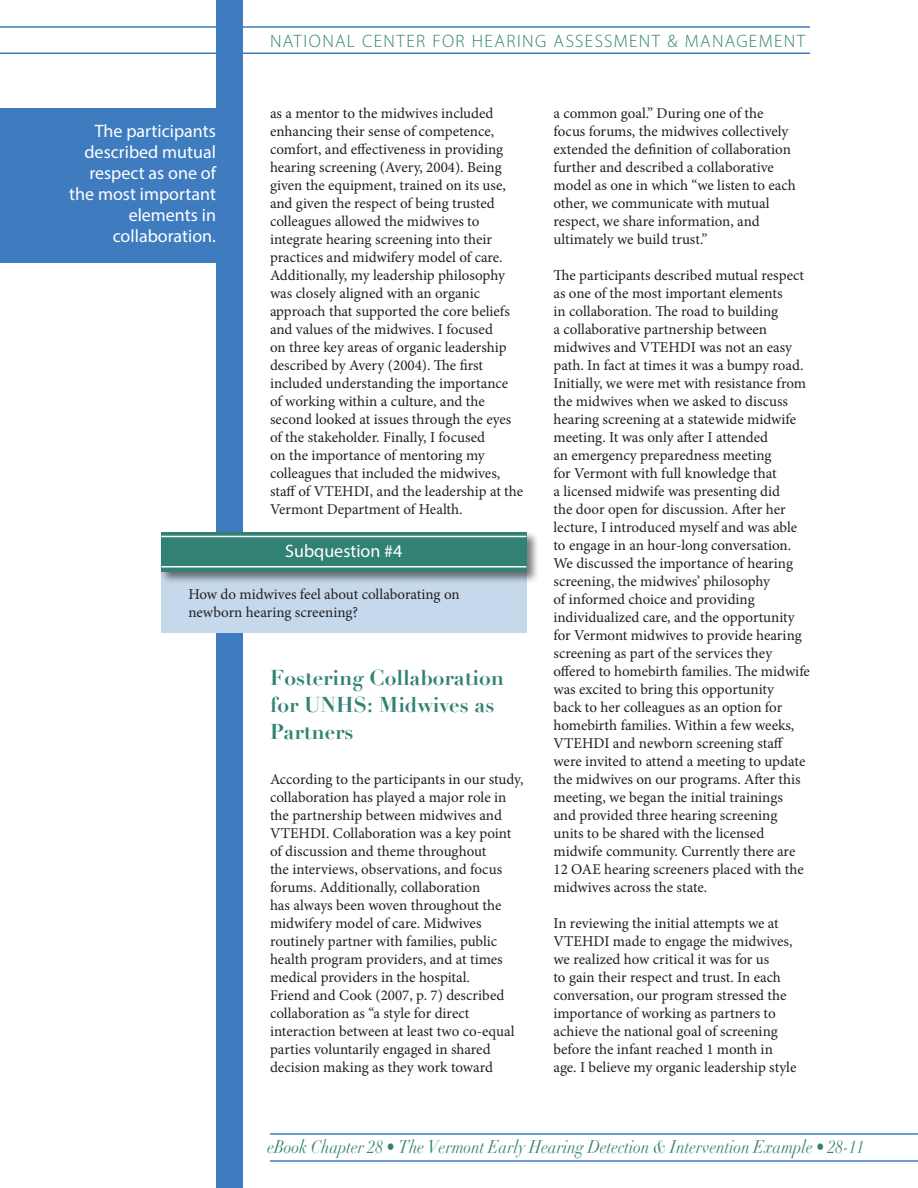
<style>
.page{position:relative;width:918px;height:1188px;background:#fff}
.page>*{position:absolute;margin:0;border:0;box-sizing:border-box;transform-origin:0 0}
.Paragraph_Heading{font:700 21px/27px "Didot";color:#318273}
.Pull-Out_Text{font:18px/21px "Myriad Pro";color:#fff;text-align:right}
.t1{font:italic 18px "Didot";color:#318273;scale:.87 1}
.t2{font:300 18px "Myriad Pro";letter-spacing:.075em;color:#318273}
.Body_text{font:15px/18px "Minion Pro";color:#231f20}
</style>
<div class="page">
<hr style="left:0;top:26px;width:810px;height:2px;background:#3e7cbf">
<hr style="left:0;top:52px;width:810px;height:2px;background:#3e7cbf">
<hr style="left:270px;top:1133px;width:648px;height:2px;background:#3e7cbf">
<hr style="left:270px;top:1160px;width:648px;height:2px;background:#3e7cbf">
<div style="left:216px;top:1px;width:27px;height:1187px;background:#3e7cbf"></div>
<div style="left:161px;top:559px;width:365px;height:73px;background:#c5d8ec"></div>
<div style="left:160px;top:530px;width:379px;height:55px;background:#231f20;opacity:.6"></div>
<div style="left:161px;top:532px;width:365px;height:40px;background:#318273"></div>
<hr style="left:161px;top:536px;width:365px;height:1px;background:#fff">
<hr style="left:161px;top:566px;width:365px;height:2px;background:#fff">
<div style="left:0;top:108px;width:223px;height:154px;background:#3e7cbf"></div>
<p class="t2" style="left:270px;top:31px;width:537px">NATIONAL CENTER FOR HEARING ASSESSMENT &amp; MANAGEMENT</p>
<p class="Pull-Out_Text" style="left:69px;top:121px;width:148px">The participants described mutual respect as one of the most important elements in collaboration.</p>
<p class="Body_text" style="left:270px;top:105px;width:255px">as a mentor to the midwives included enhancing their sense of competence, comfort, and effectiveness in providing hearing screening (Avery, 2004). Being given the equipment, trained on its use, and given the respect of being trusted colleagues allowed the midwives to integrate hearing screening into their practices and midwifery model of care.<br>Additionally, my leadership philosophy was closely aligned with an organic approach that supported the core beliefs and values of the midwives. I focused<br>on three key areas of organic leadership described by Avery (2004). The first included understanding the importance of working within a culture, and the second looked at issues through the eyes of the stakeholder. Finally, I focused<br>on the importance of mentoring my colleagues that included the midwives, staff of VTEHDI, and the leadership at the Vermont Department of Health.</p>
<p class="Pull-Out_Text" style="left:285px;top:541px;width:119px">Subquestion #4</p>
<p class="Body_text" style="left:188px;top:585px;width:273px">How do midwives feel about collaborating on newborn hearing screening?</p>
<p class="Paragraph_Heading" style="left:270px;top:665px;width:236px">Fostering Collaboration for UNHS: Midwives as<br>Partners</p>
<p class="Body_text" style="left:270px;top:770px;width:255px">According to the participants in our study, collaboration has played a major role in the partnership between midwives and VTEHDI. Collaboration was a key point of discussion and theme throughout<br>the interviews, observations, and focus forums. Additionally, collaboration<br>has always been woven throughout the midwifery model of care. Midwives routinely partner with families, public health program providers, and at times medical providers in the hospital.<br>Friend and Cook (2007, p. 7) described collaboration as “a style for direct interaction between at least two co-equal parties voluntarily engaged in shared decision making as they work toward</p>
<p class="Body_text" style="left:554px;top:105px;width:244px">a common goal.” During one of the focus forums, the midwives collectively extended the definition of collaboration further and described a collaborative model as one in which “we listen to each other, we communicate with mutual respect, we share information, and ultimately we build trust.”</p>
<p class="Body_text" style="left:554px;top:267px;width:258px">The participants described mutual respect as one of the most important elements<br>in collaboration. The road to building<br>a collaborative partnership between midwives and VTEHDI was not an easy path. In fact at times it was a bumpy road.<br>Initially, we were met with resistance from the midwives when we asked to discuss hearing screening at a statewide midwife meeting. It was only after I attended<br>an emergency preparedness meeting<br>for Vermont with full knowledge that<br>a licensed midwife was presenting did<br>the door open for discussion. After her lecture, I introduced myself and was able to engage in an hour-long conversation.<br>We discussed the importance of hearing screening, the midwives’ philosophy<br>of informed choice and providing individualized care, and the opportunity for Vermont midwives to provide hearing screening as part of the services they offered to homebirth families. The midwife was excited to bring this opportunity<br>back to her colleagues as an option for homebirth families. Within a few weeks, VTEHDI and newborn screening staff were invited to attend a meeting to update the midwives on our programs. After this meeting, we began the initial trainings<br>and provided three hearing screening units to be shared with the licensed midwife community. Currently there are 12 OAE hearing screeners placed with the midwives across the state.</p>
<p class="Body_text" style="left:554px;top:915px;width:244px">In reviewing the initial attempts we at VTEHDI made to engage the midwives, we realized how critical it was for us<br>to gain their respect and trust. In each conversation, our program stressed the importance of working as partners to achieve the national goal of screening before the infant reached 1 month in age. I believe my organic leadership style</p>
<p class="t1" style="left:267px;top:1136px;width:687px">eBook Chapter 28 • The Vermont Early Hearing Detection &amp; Intervention Example • 28-11</p>
</div>
